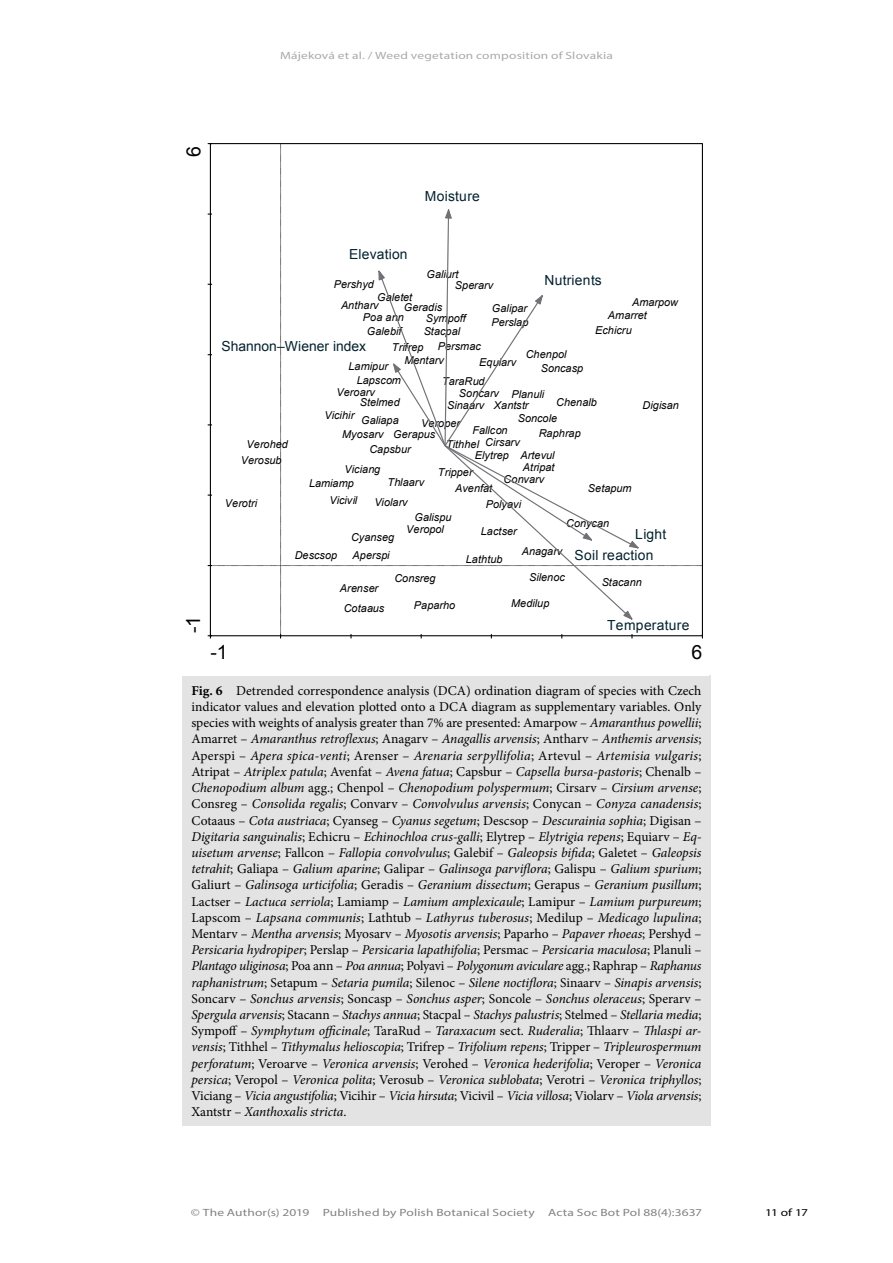
<style>
.page{position:relative;width:893px;height:1263px;background:#fff}
.page>*{position:absolute;margin:0;border:0;box-sizing:border-box;transform-origin:0 0}
.t1{font:19.65px "Arial 3";color:#000}
.t2{font:19.5px "Arial 3";color:#000}
.t3{font:13.8px "Arial 3";letter-spacing:.01em;color:#03212e}
.t4{font:italic 13.5px/16.2px "Minion Pro";letter-spacing:-.01em;color:#000;text-align:justify}
.t5{font:italic 10.95px/15.8px "Arial";color:#000;text-align:center}
.t6{font:10.5px "Myriad Pro Regular 3";letter-spacing:.01em;color:#828282;scale:1.28 1}
.t7{font:10.5px "Myriad Pro Regular 3";letter-spacing:.015em;color:#aaa;scale:1.28 1}
.t8{font:10.5px "Myriad Pro";color:#000;scale:1.28 1}
.s1{font-family:"Arial"}
.s2{font-weight:700;font-style:normal}
.s3{font-style:normal}
</style>
<div class="page">
<div style="left:182px;top:675px;width:528px;height:450px;background:#e2e3e2"></div>
<svg style="left:208px;top:143px;width:495px;height:495px"></svg>
<p class="t7" style="left:280px;top:49px;width:261px">Májeková et al. / Weed vegetation composition of Slovakia</p>
<p class="t2" style="left:181px;top:157px;width:12px;rotate:-90deg">6</p>
<p class="t3" style="left:425px;top:187px;width:56px">Moisture</p>
<p class="t2" style="left:181px;top:633px;width:19px;rotate:-90deg">-1</p>
<p class="t3" style="left:349px;top:245px;width:60px">Elevation</p>
<p class="t5" style="left:426px;top:266px;width:34px">Galiurt</p>
<p class="t5" style="left:334px;top:276px;width:42px">Pershyd</p>
<p class="t5" style="left:455px;top:277px;width:40px">Sperarv</p>
<p class="t5" style="left:341px;top:292px;width:73px;line-height:8.7px;text-align:left;text-indent:36px">Galetet<br>Antharv</p>
<p class="t5" style="left:367px;top:324px;width:36px">Galebif</p>
<p class="t5" style="left:404px;top:300px;width:40px">Geradis</p>
<p class="t5" style="left:492px;top:300px;width:37px">Galipar</p>
<p class="t5" style="left:363px;top:309px;width:42px">Poa ann</p>
<p class="t5" style="left:426px;top:311px;width:42px">Sympoff</p>
<p class="t5" style="left:491px;top:314px;width:39px">Perslap</p>
<p class="t5" style="left:424px;top:324px;width:38px">Stacpal</p>
<p class="t3" style="left:544px;top:271px;width:59px">Nutrients</p>
<p class="t5" style="left:632px;top:295px;width:48px">Amarpow</p>
<p class="t5" style="left:608px;top:307px;width:41px">Amarret</p>
<p class="t5" style="left:595px;top:323px;width:38px">Echicru</p>
<p class="t3" style="left:221px;top:338px;width:146px">Shannon<span class="s1">–</span>Wiener index</p>
<p class="t5" style="left:392px;top:339px;width:33px">Trifrep</p>
<p class="t5" style="left:438px;top:338px;width:45px">Persmac</p>
<p class="t5" style="left:357px;top:372px;width:46px">Lapscom</p>
<p class="t5" style="left:526px;top:346px;width:42px">Chenpol</p>
<p class="t5" style="left:404px;top:353px;width:41px">Mentarv</p>
<p class="t5" style="left:479px;top:354px;width:39px">Equiarv</p>
<p class="t5" style="left:349px;top:358px;width:41px">Lamipur</p>
<p class="t5" style="left:541px;top:360px;width:44px">Soncasp</p>
<p class="t5" style="left:442px;top:373px;width:44px">TaraRud</p>
<p class="t5" style="left:421px;top:415px;width:40px">Veroper</p>
<p class="t5" style="left:336px;top:384px;width:40px">Veroarv</p>
<p class="t5" style="left:459px;top:385px;width:42px">Soncarv</p>
<p class="t5" style="left:511px;top:386px;width:34px">Planuli</p>
<p class="t5" style="left:539px;top:425px;width:44px">Raphrap</p>
<p class="t5" style="left:556px;top:394px;width:42px">Chenalb</p>
<p class="t5" style="left:360px;top:395px;width:42px">Stelmed</p>
<p class="t5" style="left:447px;top:397px;width:39px">Sinaarv</p>
<p class="t5" style="left:494px;top:397px;width:36px">Xantstr</p>
<p class="t5" style="left:324px;top:407px;width:31px">Vicihir</p>
<p class="t5" style="left:518px;top:411px;width:41px">Soncole</p>
<p class="t5" style="left:361px;top:413px;width:39px">Galiapa</p>
<p class="t5" style="left:472px;top:423px;width:37px">Fallcon</p>
<p class="t5" style="left:342px;top:426px;width:43px">Myosarv</p>
<p class="t5" style="left:393px;top:427px;width:44px">Gerapus</p>
<p class="t5" style="left:485px;top:435px;width:36px">Cirsarv</p>
<p class="t5" style="left:241px;top:436px;width:48px">Verohed<br>Verosub</p>
<p class="t5" style="left:225px;top:495px;width:34px">Verotri</p>
<p class="t5" style="left:446px;top:437px;width:35px">Tithhel</p>
<p class="t5" style="left:369px;top:441px;width:43px">Capsbur</p>
<p class="t5" style="left:520px;top:447px;width:36px">Artevul</p>
<p class="t5" style="left:475px;top:448px;width:36px">Elytrep</p>
<p class="t5" style="left:523px;top:459px;width:33px">Atripat</p>
<p class="t5" style="left:344px;top:461px;width:37px">Viciang</p>
<p class="t5" style="left:438px;top:464px;width:36px">Tripper</p>
<p class="t5" style="left:504px;top:471px;width:42px">Convarv</p>
<p class="t5" style="left:388px;top:474px;width:38px">Thlaarv</p>
<p class="t5" style="left:309px;top:475px;width:46px">Lamiamp</p>
<p class="t5" style="left:455px;top:480px;width:39px">Avenfat</p>
<p class="t5" style="left:588px;top:480px;width:45px">Setapum</p>
<p class="t5" style="left:329px;top:493px;width:29px">Vicivil</p>
<p class="t5" style="left:374px;top:494px;width:35px">Violarv</p>
<p class="t5" style="left:486px;top:496px;width:37px">Polyavi</p>
<p class="t5" style="left:643px;top:397px;width:38px">Digisan</p>
<p class="t5" style="left:295px;top:548px;width:44px">Descsop</p>
<p class="t5" style="left:351px;top:529px;width:45px">Cyanseg</p>
<p class="t5" style="left:414px;top:510px;width:39px">Galispu</p>
<p class="t5" style="left:406px;top:521px;width:39px">Veropol</p>
<p class="t5" style="left:481px;top:524px;width:37px">Lactser</p>
<p class="t5" style="left:566px;top:515px;width:45px">Conycan</p>
<p class="t3" style="left:635px;top:525px;width:33px">Light</p>
<p class="t5" style="left:353px;top:547px;width:39px">Aperspi</p>
<p class="t5" style="left:522px;top:544px;width:42px">Anagarv</p>
<p class="t5" style="left:466px;top:551px;width:38px">Lathtub</p>
<p class="t3" style="left:575px;top:546px;width:80px">Soil reaction</p>
<p class="t5" style="left:340px;top:580px;width:40px">Arenser</p>
<p class="t5" style="left:344px;top:600px;width:42px">Cotaaus</p>
<p class="t5" style="left:394px;top:571px;width:43px">Consreg</p>
<p class="t5" style="left:414px;top:597px;width:43px">Paparho</p>
<p class="t5" style="left:529px;top:569px;width:37px">Silenoc</p>
<p class="t5" style="left:511px;top:596px;width:40px">Medilup</p>
<p class="t5" style="left:602px;top:574px;width:42px">Stacann</p>
<p class="t3" style="left:607px;top:616px;width:84px">Temperature</p>
<p class="t1" style="left:210px;top:639px;width:19px">-1</p>
<p class="t1" style="left:692px;top:639px;width:12px">6</p>
<p class="t4" style="left:191px;top:682px;width:512px"><span class="s2">Fig. 6</span> <span class="s3">Detrended correspondence analysis (DCA) ordination diagram of species with Czech indicator values and elevation plotted onto a DCA diagram as supplementary variables. Only species with weights of analysis greater than 7% are presented: Amarpow –</span> Amaranthus powellii<span class="s3">; Amarret –</span> Amaranthus retroflexus<span class="s3">; Anagarv –</span> Anagallis arvensis<span class="s3">; Antharv –</span> Anthemis arvensis<span class="s3">; Aperspi –</span> Apera spica-venti<span class="s3">; Arenser –</span> Arenaria serpyllifolia<span class="s3">; Artevul –</span> Artemisia vulgaris<span class="s3">; Atripat –</span> Atriplex patula<span class="s3">; Avenfat –</span> Avena fatua<span class="s3">; Capsbur –</span> Capsella bursa-pastoris<span class="s3">; Chenalb – </span>Chenopodium album <span class="s3">agg.; Chenpol –</span> Chenopodium polyspermum<span class="s3">; Cirsarv –</span> Cirsium arvense<span class="s3">; Consreg –</span> Consolida regalis<span class="s3">; Convarv –</span> Convolvulus arvensis<span class="s3">; Conycan –</span> Conyza canadensis<span class="s3">; Cotaaus –</span> Cota austriaca<span class="s3">; Cyanseg –</span> Cyanus segetum<span class="s3">; Descsop –</span> Descurainia sophia<span class="s3">; Digisan – </span>Digitaria sanguinalis<span class="s3">; Echicru –</span> Echinochloa crus-galli<span class="s3">; Elytrep –</span> Elytrigia repens<span class="s3">; Equiarv –</span> Eq&shy;uisetum arvense<span class="s3">; Fallcon –</span> Fallopia convolvulus<span class="s3">; Galebif –</span> Galeopsis bifida<span class="s3">; Galetet –</span> Galeopsis tetrahit<span class="s3">; Galiapa –</span> Galium aparine<span class="s3">; Galipar –</span> Galinsoga parviflora<span class="s3">; Galispu –</span> Galium spurium<span class="s3">; Galiurt –</span> Galinsoga urticifolia<span class="s3">; Geradis –</span> Geranium dissectum<span class="s3">; Gerapus –</span> Geranium pusillum<span class="s3">; Lactser –</span> Lactuca serriola<span class="s3">; Lamiamp –</span> Lamium amplexicaule<span class="s3">; Lamipur –</span> Lamium purpureum<span class="s3">; Lapscom –</span> Lapsana communis<span class="s3">; Lathtub –</span> Lathyrus tuberosus<span class="s3">; Medilup –</span> Medicago lupulina<span class="s3">; Mentarv –</span> Mentha arvensis<span class="s3">; Myosarv –</span> Myosotis arvensis<span class="s3">; Paparho –</span> Papaver rhoeas<span class="s3">; Pershyd – </span>Persicaria hydropiper<span class="s3">; Perslap –</span> Persicaria lapathifolia<span class="s3">; Persmac –</span> Persicaria maculosa<span class="s3">; Planuli – </span>Plantago uliginosa<span class="s3">; Poa ann –</span> Poa annua<span class="s3">; Polyavi –</span> Polygonum aviculare <span class="s3">agg.; Raphrap –</span> Raphanus raphanistrum<span class="s3">; Setapum –</span> Setaria pumila<span class="s3">; Silenoc –</span> Silene noctiflora<span class="s3">; Sinaarv –</span> Sinapis arvensis<span class="s3">; Soncarv –</span> Sonchus arvensis<span class="s3">; Soncasp –</span> Sonchus asper<span class="s3">; Soncole –</span> Sonchus oleraceus<span class="s3">; Sperarv – </span>Spergula arvensis<span class="s3">; Stacann –</span> Stachys annua<span class="s3">; Stacpal –</span> Stachys palustris<span class="s3">; Stelmed –</span> Stellaria media<span class="s3">; Sympoff –</span> Symphytum officinale<span class="s3">; TaraRud –</span> Taraxacum <span class="s3">sect.</span> Ruderalia<span class="s3">; Thlaarv –</span> Thlaspi ar&shy;vensis<span class="s3">; Tithhel –</span> Tithymalus helioscopia<span class="s3">; Trifrep –</span> Trifolium repens<span class="s3">; Tripper –</span> Tripleurospermum perforatum<span class="s3">; Veroarve –</span> Veronica arvensis<span class="s3">; Verohed –</span> Veronica hederifolia<span class="s3">; Veroper –</span> Veronica persica<span class="s3">; Veropol –</span> Veronica polita<span class="s3">; Verosub –</span> Veronica sublobata<span class="s3">; Verotri –</span> Veronica triphyllos<span class="s3">; Viciang –</span> Vicia angustifolia<span class="s3">; Vicihir –</span> Vicia hirsuta<span class="s3">; Vicivil –</span> Vicia villosa<span class="s3">; Violarv –</span> Viola arvensis<span class="s3">; Xantstr –</span> Xanthoxalis stricta<span class="s3">.</span></p>
<p class="t6" style="left:191px;top:1205px;width:94px">© The Author(s) 2019</p>
<p class="t6" style="left:323px;top:1205px;width:167px">Published by Polish Botanical Society</p>
<p class="t6" style="left:548px;top:1205px;width:122px">Acta Soc Bot Pol 88(4):3637</p>
<p class="t8" style="left:765px;top:1205px;width:35px">11 of 17</p>
</div>
